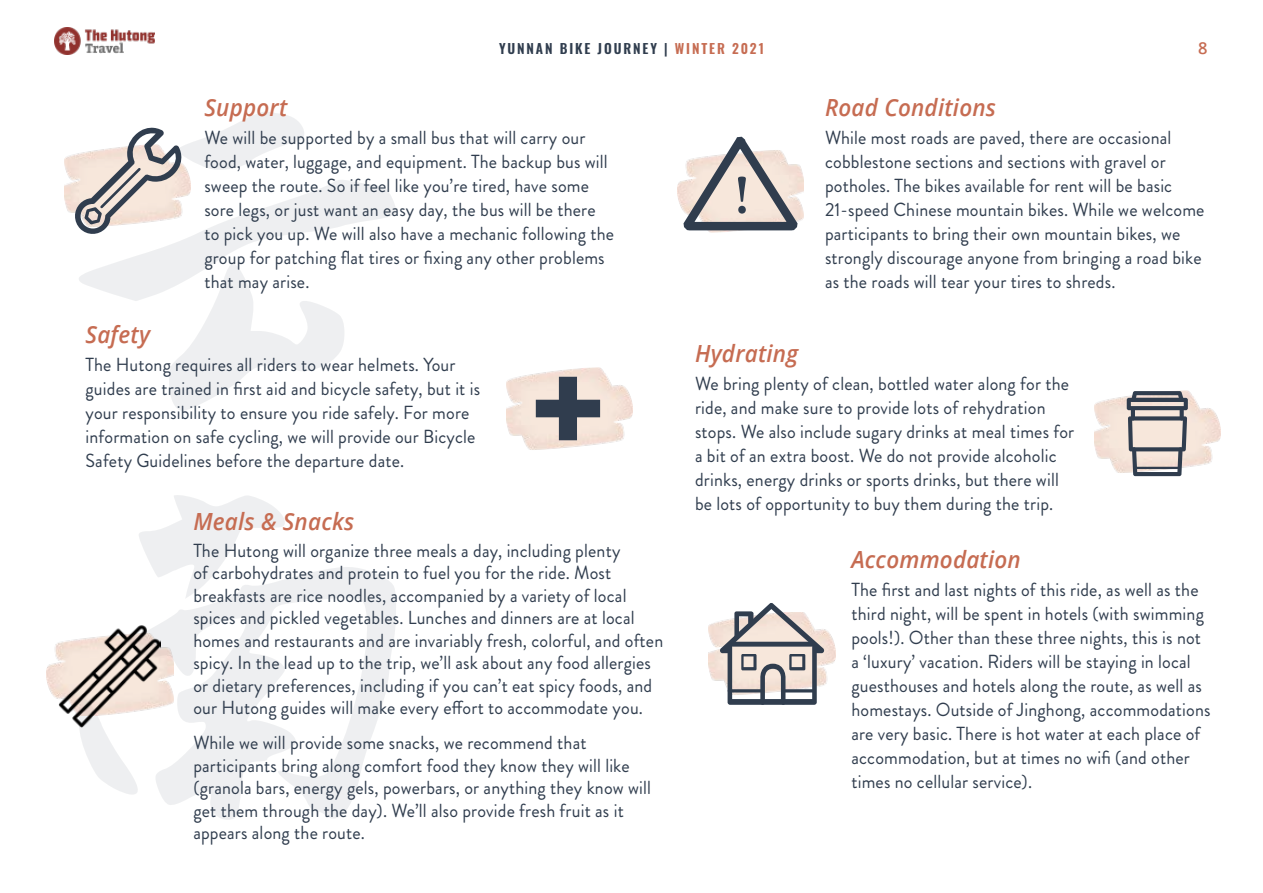
<style>
.page{position:relative;width:1263px;height:893px;background:#fff}
.page>*{position:absolute;margin:0;border:0;box-sizing:border-box;transform-origin:0 0}
.t1{font:448.8px/395.8px "Zhi Mang Xing";color:#303d4e;scale:.95 1}
.t2{font:italic 600 23.7px "Open Sans";letter-spacing:.01em;color:#c66c52;scale:.95 1}
.t3{font:18.9px/24px "Brandon Grotesque";letter-spacing:.01em;color:#303d4e;scale:.95 1}
.t4{font:600 16.5px "Open Sans";color:#c66c52}
.t5{font:600 13.5px "Oswald";letter-spacing:.14em;color:#303d4e}
.s1{color:#c66c52}
</style>
<div class="page">
<img style="left:54px;top:28px;width:100px;height:26px">
<img style="left:64px;top:155px;width:127px;height:58px">
<img style="left:506px;top:368px;width:127px;height:82px">
<img style="left:47px;top:640px;width:126px;height:68px">
<img style="left:1094px;top:391px;width:126px;height:82px">
<img style="left:709px;top:621px;width:126px;height:64px">
<svg style="left:73px;top:127px;width:109px;height:107px"></svg>
<svg style="left:536px;top:377px;width:64px;height:63px;background:#969395"></svg>
<svg style="left:1127px;top:391px;width:61px;height:19px"></svg>
<hr style="left:1131px;top:408px;width:4px;height:12px;background:#303d4e;border-radius:2px">
<div style="left:1179px;top:408px;width:5px;height:12px;background:#303d4e;border-radius:2px"></div>
<svg style="left:1128px;top:416px;width:59px;height:60px;background:#b9b2af"></svg>
<hr style="left:1134px;top:467px;width:47px;height:2px;background:#303d4e">
<svg style="left:720px;top:603px;width:104px;height:102px"></svg>
<div style="left:730px;top:642px;width:84px;height:5px;background:#303d4e;border-radius:2px"></div>
<hr style="left:728px;top:689px;width:36px;height:3px;background:#303d4e">
<hr style="left:782px;top:689px;width:33px;height:3px;background:#303d4e">
<svg style="left:679px;top:140px;width:125px;height:93px"></svg>
<img style="left:57px;top:625px;width:103px;height:102px">
<p class="t5" style="left:499px;top:41px;width:266px">YUNNAN BIKE JOURNEY | <span class="s1">WINTER 2021</span></p>
<p class="t4" style="left:1198px;top:37px;width:11px">8</p>
<p class="t2" style="left:204px;top:91px;width:89px">Support</p>
<p class="t3" style="left:204px;top:126px;width:433px">We will be supported by a small bus that will carry our food, water, luggage, and equipment. The backup bus will sweep the route. So if feel like you’re tired, have some sore legs, or just want an easy day, the bus will be there to pick you up. We will also have a mechanic following the group for patching flat tires or fixing any other problems that may arise.</p>
<h1 class="t1" style="left:45px;top:123px;width:406px">云南</h1>
<p class="t2" style="left:86px;top:318px;width:69px">Safety</p>
<p class="t3" style="left:86px;top:353px;width:417px">The Hutong requires all riders to wear helmets. Your guides are trained in first aid and bicycle safety, but it is your responsibility to ensure you ride safely. For more information on safe cycling, we will provide our Bicycle Safety Guidelines before the departure date.</p>
<p class="t2" style="left:193px;top:505px;width:171px">Meals &amp; Snacks</p>
<p class="t3" style="left:193px;top:539px;width:496px;line-height:22.5px">The Hutong will organize three meals a day, including plenty<br>of carbohydrates and protein to fuel you for the ride. Most breakfasts are rice noodles, accompanied by a variety of local spices and pickled vegetables. Lunches and dinners are at local homes and restaurants and are invariably fresh, colorful, and often spicy. In the lead up to the trip, we’ll ask about any food allergies or dietary preferences, including if you can’t eat spicy foods, and our Hutong guides will make every effort to accommodate you.</p>
<p class="t3" style="left:193px;top:732px;width:483px;line-height:22.5px">While we will provide some snacks, we recommend that participants bring along comfort food they know they will like (granola bars, energy gels, powerbars, or anything they know will get them through the day). We’ll also provide fresh fruit as it appears along the route.</p>
<p class="t2" style="left:825px;top:91px;width:182px">Road Conditions</p>
<p class="t3" style="left:825px;top:126px;width:401px">While most roads are paved, there are occasional cobblestone sections and sections with gravel or potholes. The bikes available for rent will be basic 21-speed Chinese mountain bikes. While we welcome participants to bring their own mountain bikes, we strongly discourage anyone from bringing a road bike as the roads will tear your tires to shreds.</p>
<p class="t2" style="left:695px;top:337px;width:110px">Hydrating</p>
<p class="t3" style="left:695px;top:372px;width:401px">We bring plenty of clean, bottled water along for the ride, and make sure to provide lots of rehydration stops. We also include sugary drinks at meal times for a bit of an extra boost. We do not provide alcoholic drinks, energy drinks or sports drinks, but there will be lots of opportunity to buy them during the trip.</p>
<p class="t2" style="left:851px;top:543px;width:180px">Accommodation</p>
<p class="t3" style="left:851px;top:578px;width:380px">The first and last nights of this ride, as well as the third night, will be spent in hotels (with swimming pools!). Other than these three nights, this is not a ‘luxury’ vacation. Riders will be staying in local guesthouses and hotels along the route, as well as homestays. Outside of Jinghong, accommodations are very basic. There is hot water at each place of accommodation, but at times no wifi (and other times no cellular service).</p>
</div>
